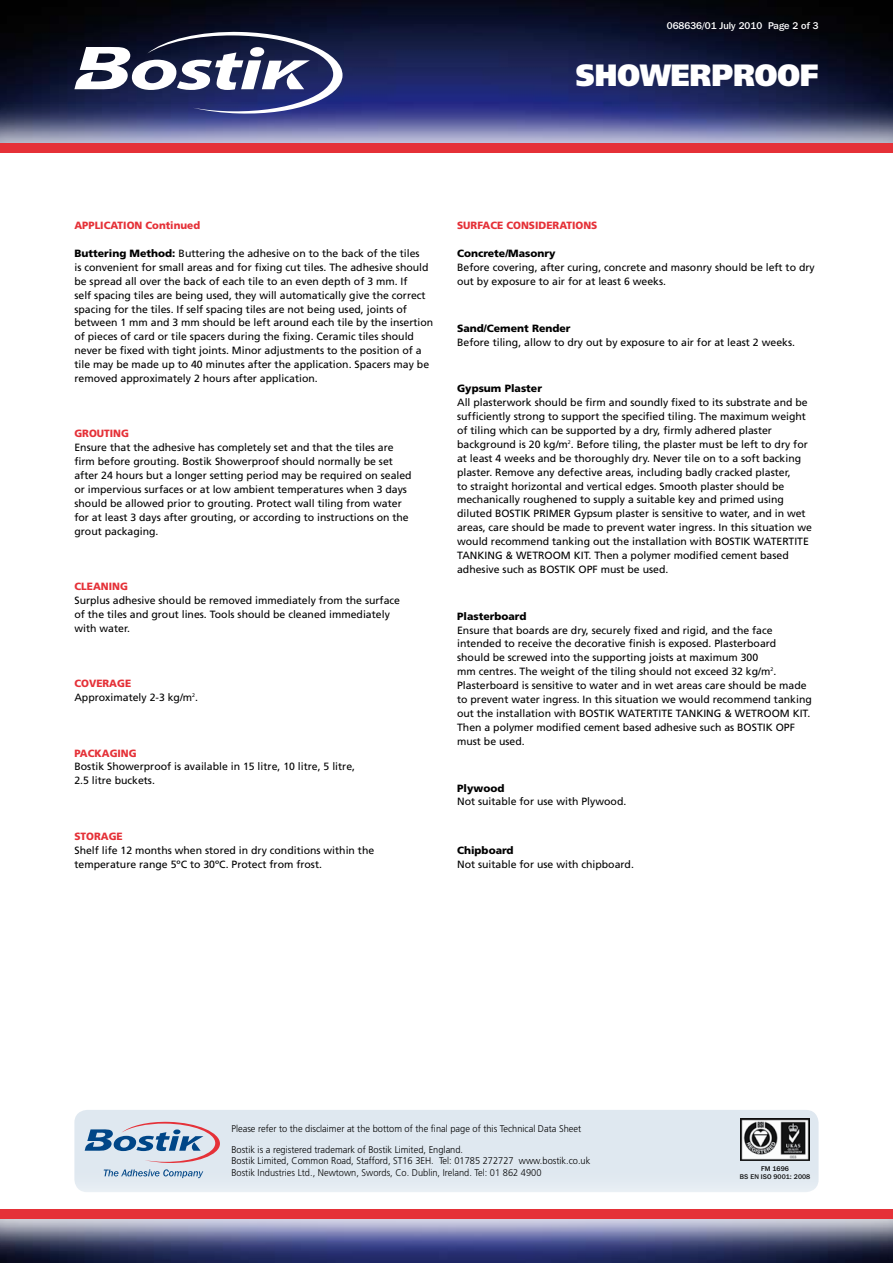
<style>
.page{position:relative;width:893px;height:1263px;background:#fff}
.page>*{position:absolute;margin:0;border:0;box-sizing:border-box;transform-origin:0 0}
.t1{font:900 30.75px "Frutiger";color:#fff;scale:.9 1}
.t2{font:10.5px/13.8px "Frutiger";color:#000}
.t3{font:900 10.5px "Frutiger";color:#000}
.t4{font:900 10.5px "Frutiger";color:#e53138}
.t5{font:300 9.75px/20.7px "Frutiger";color:#000;scale:.95 1}
.t6{font:500 9.75px "Franklin Gothic IT Cby BT";color:#fff}
.t7{font:500 6.75px/8.1px "Franklin Gothic IT Cby BT";color:#000;text-align:center}
.s1{font-weight:900}
.s2{font-weight:900;color:#e53138}
</style>
<div class="page">
<div style="left:74px;top:1110px;width:745px;height:82px;background:#dfe8f0;border-radius:13px"></div>
<img style="left:741px;top:1118px;width:69px;height:43px">
<svg style="left:85px;top:1122px;width:135px;height:41px"></svg>
<img style="left:0;top:0;width:893px;height:104px">
<div style="left:0;top:104px;width:893px;height:90px;background:#fff;opacity:.85"></div>
<div style="left:0;top:144px;width:893px;height:9px;background:#e53138"></div>
<svg style="left:74px;top:31px;width:269px;height:84px"></svg>
<img style="left:0;top:1260px;width:893px;height:3px">
<svg style="left:0;top:1169px;width:893px;height:91px"></svg>
<div style="left:0;top:1209px;width:893px;height:9px;background:#e53138"></div>
<p class="t6" style="left:667px;top:20px;width:153px">068636/01 July 2010 Page 2 of 3</p>
<h1 class="t1" style="left:576px;top:56px;width:271px">SHOWERPROOF</h1>
<p class="t4" style="left:74px;top:219px;width:127px">APPLICATION Continued</p>
<p class="t2" style="left:74px;top:246px;width:360px"><span class="s1">Buttering Method:</span> Buttering the adhesive on to the back of the tiles<br>is convenient for small areas and for fixing cut tiles. The adhesive should be spread all over the back of each tile to an even depth of 3 mm. If<br>self spacing tiles are being used, they will automatically give the correct spacing for the tiles. If self spacing tiles are not being used, joints of between 1 mm and 3 mm should be left around each tile by the insertion of pieces of card or tile spacers during the fixing. Ceramic tiles should never be fixed with tight joints. Minor adjustments to the position of a tile may be made up to 40 minutes after the application. Spacers may be removed approximately 2 hours after application.</p>
<p class="t4" style="left:74px;top:427px;width:56px">GROUTING</p>
<p class="t2" style="left:74px;top:441px;width:339px">Ensure that the adhesive has completely set and that the tiles are firm before grouting. Bostik Showerproof should normally be set after 24 hours but a longer setting period may be required on sealed or impervious surfaces or at low ambient temperatures when 3 days should be allowed prior to grouting. Protect wall tiling from water for at least 3 days after grouting, or according to instructions on the grout packaging.</p>
<p class="t4" style="left:74px;top:580px;width:55px">CLEANING</p>
<p class="t2" style="left:74px;top:593px;width:327px">Surplus adhesive should be removed immediately from the surface of the tiles and grout lines. Tools should be cleaned immediately with water.</p>
<p class="t2" style="left:74px;top:677px;width:125px"><span class="s2">COVERAGE<br></span>Approximately 2-3 kg/m<sup>2</sup>.</p>
<p class="t4" style="left:74px;top:747px;width:64px">PACKAGING</p>
<p class="t2" style="left:74px;top:760px;width:282px">Bostik Showerproof is available in 15 litre, 10 litre, 5 litre,<br>2.5 litre buckets.</p>
<p class="t4" style="left:74px;top:830px;width:50px">STORAGE</p>
<p class="t2" style="left:74px;top:843px;width:301px">Shelf life 12 months when stored in dry conditions within the temperature range 5ºC to 30ºC. Protect from frost.</p>
<p class="t4" style="left:457px;top:219px;width:142px">SURFACE CONSIDERATIONS</p>
<p class="t3" style="left:457px;top:247px;width:100px">Concrete/Masonry</p>
<p class="t2" style="left:457px;top:260px;width:359px">Before covering, after curing, concrete and masonry should be left to dry out by exposure to air for at least 6 weeks.</p>
<p class="t3" style="left:457px;top:322px;width:115px">Sand/Cement Render</p>
<p class="t2" style="left:457px;top:335px;width:339px">Before tiling, allow to dry out by exposure to air for at least 2 weeks.</p>
<p class="t3" style="left:457px;top:382px;width:86px">Gypsum Plaster</p>
<p class="t2" style="left:457px;top:396px;width:356px">All plasterwork should be firm and soundly fixed to its substrate and be sufficiently strong to support the specified tiling. The maximum weight of tiling which can be supported by a dry, firmly adhered plaster background is 20 kg/m<sup>2</sup>. Before tiling, the plaster must be left to dry for at least 4 weeks and be thoroughly dry. Never tile on to a soft backing plaster. Remove any defective areas, including badly cracked plaster,<br>to straight horizontal and vertical edges. Smooth plaster should be mechanically roughened to supply a suitable key and primed using diluted BOSTIK PRIMER Gypsum plaster is sensitive to water, and in wet areas, care should be made to prevent water ingress. In this situation we would recommend tanking out the installation with BOSTIK WATERTITE TANKING &amp; WETROOM KIT. Then a polymer modified cement based adhesive such as BOSTIK OPF must be used.</p>
<p class="t3" style="left:457px;top:610px;width:71px">Plasterboard</p>
<p class="t2" style="left:457px;top:623px;width:356px">Ensure that boards are dry, securely fixed and rigid, and the face intended to receive the decorative finish is exposed. Plasterboard<br>should be screwed into the supporting joists at maximum 300<br>mm centres. The weight of the tiling should not exceed 32 kg/m<sup>2</sup>.<br>Plasterboard is sensitive to water and in wet areas care should be made to prevent water ingress. In this situation we would recommend tanking out the installation with BOSTIK WATERTITE TANKING &amp; WETROOM KIT.<br>Then a polymer modified cement based adhesive such as BOSTIK OPF must be used.</p>
<p class="t3" style="left:457px;top:781px;width:49px">Plywood</p>
<p class="t2" style="left:457px;top:795px;width:171px">Not suitable for use with Plywood.</p>
<p class="t3" style="left:457px;top:844px;width:58px">Chipboard</p>
<p class="t2" style="left:457px;top:857px;width:178px">Not suitable for use with chipboard.</p>
<p class="t5" style="left:231px;top:1118px;width:370px">Please refer to the disclaimer at the bottom of the final page of this Technical Data Sheet<br>Bostik is a registered trademark of Bostik Limited, England.</p>
<p class="t5" style="left:231px;top:1155px;width:379px;line-height:11.7px">Bostik Limited, Common Road, Stafford, ST16 3EH. Tel: 01785 272727 www.bostik.co.uk<br>Bostik Industries Ltd., Newtown, Swords, Co. Dublin, Ireland. Tel: 01 862 4900</p>
<p class="t7" style="left:740px;top:1164px;width:72px">FM 1696<br>BS EN ISO 9001: 2008</p>
</div>
